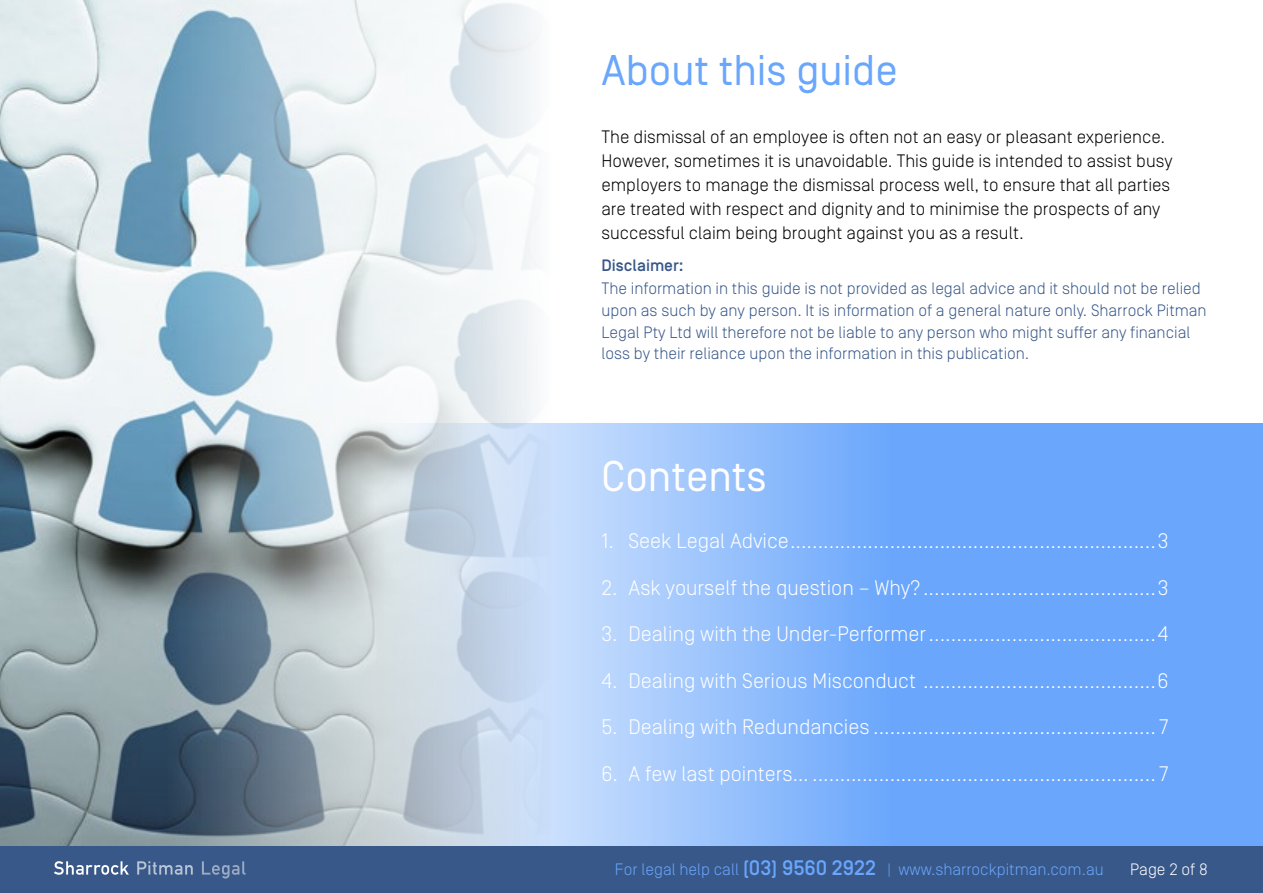
<style>
.page{position:relative;width:1263px;height:893px;background:#fff}
.page>*{position:absolute;margin:0;border:0;box-sizing:border-box;transform-origin:0 0}
.t1{font:42.9px "Simplon Norm";color:#69a6fc}
.t2{font:42.9px "Simplon Norm";color:#fff}
.t3{font:300 21px "Simplon Norm";color:#fff}
.t4{font:300 18px/24px "Simplon Norm";color:#000}
.t5{font:300 16.5px/21.8px "Simplon Norm";color:#385889}
.t6{font:300 16.5px "Simplon Norm";color:#69a6fc}
.t7{font:500 16.5px "Simplon Norm";color:#385889}
.t8{font:300 16.5px "Simplon Norm";color:#fff}
.s1{font-weight:500;font-size:21px}
</style>
<div class="page">
<svg style="left:550px;top:423px;width:713px;height:423px;background:#80b3fc"></svg>
<img style="left:0;top:0;width:550px;height:846px">
<div style="left:0;top:846px;width:1263px;height:47px;background:#385889"></div>
<svg style="left:54px;top:861px;width:75px;height:14px"></svg>
<svg style="left:137px;top:861px;width:56px;height:14px"></svg>
<svg style="left:202px;top:861px;width:44px;height:17px"></svg>
<h1 class="t1" style="left:601px;top:47px;width:298px">About this guide</h1>
<p class="t4" style="left:601px;top:125px;width:573px">The dismissal of an employee is often not an easy or pleasant experience.<br>However, sometimes it is unavoidable. This guide is intended to assist busy employers to manage the dismissal process well, to ensure that all parties are treated with respect and dignity and to minimise the prospects of any successful claim being brought against you as a result.</p>
<p class="t7" style="left:601px;top:256px;width:84px">Disclaimer:</p>
<p class="t5" style="left:601px;top:278px;width:607px">The information in this guide is not provided as legal advice and it should not be relied upon as such by any person. It is information of a general nature only. Sharrock Pitman Legal Pty Ltd will therefore not be liable to any person who might suffer any financial loss by their reliance upon the information in this publication.</p>
<h1 class="t2" style="left:601px;top:454px;width:167px">Contents</h1>
<p class="t3" style="left:601px;top:530px;width:568px">1. Seek Legal Advice..................................................................3</p>
<p class="t3" style="left:601px;top:576px;width:568px">2. Ask yourself the question – Why?..........................................3</p>
<p class="t3" style="left:601px;top:623px;width:568px">3. Dealing with the Under-Performer.........................................4</p>
<p class="t3" style="left:601px;top:669px;width:569px">4. Dealing with Serious Misconduct ..........................................6</p>
<p class="t3" style="left:601px;top:716px;width:568px">5. Dealing with Redundancies ................................................... 7</p>
<p class="t3" style="left:601px;top:762px;width:568px">6. A few last pointers… .............................................................. 7</p>
<p class="t6" style="left:615px;top:860px;width:490px">For legal help call <span class="s1">(03) 9560 2922</span> | www.sharrockpitman.com.au</p>
<p class="t8" style="left:1130px;top:860px;width:79px">Page 2 of 8</p>
</div>
